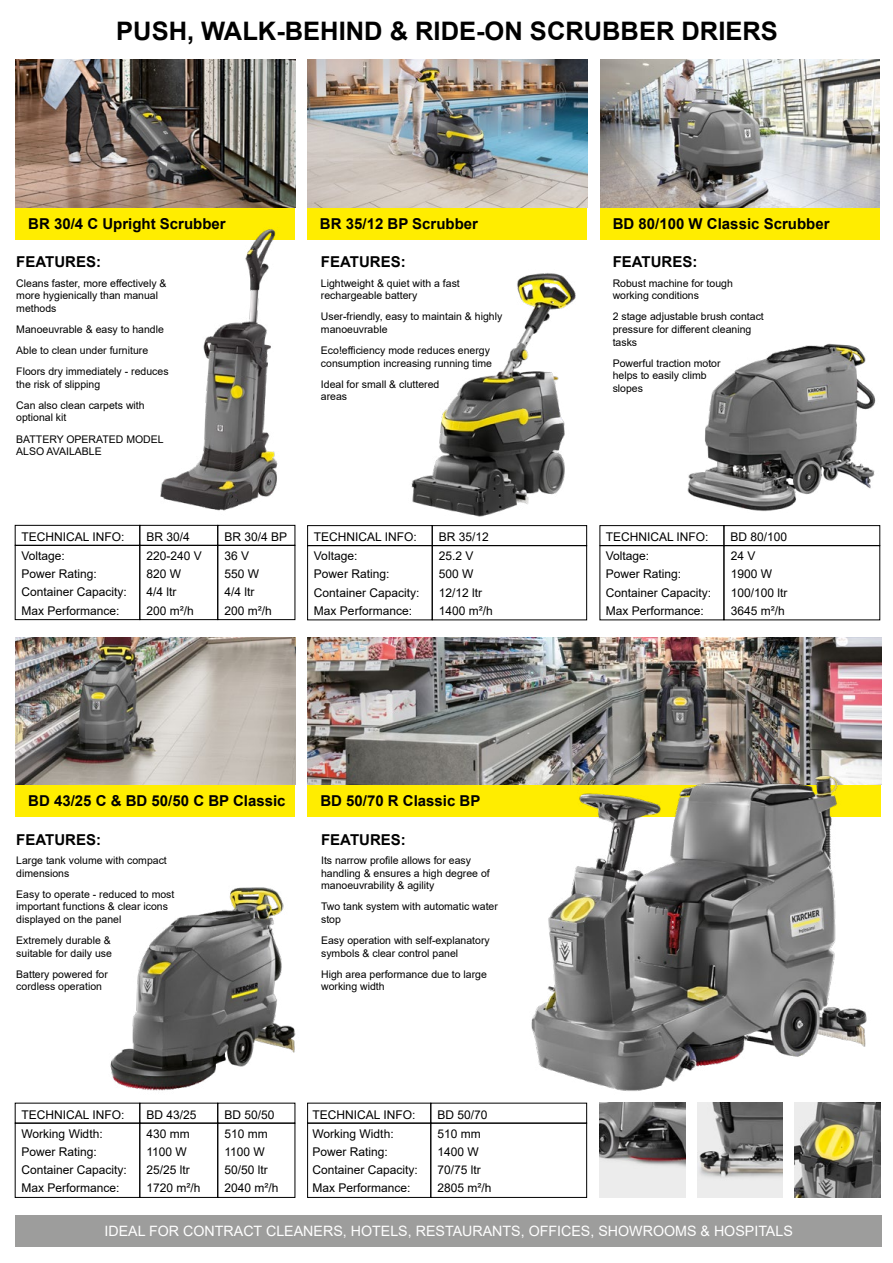
<style>
.page{position:relative;width:893px;height:1263px;background:#fff}
.page>*{position:absolute;margin:0;border:0;box-sizing:border-box;transform-origin:0 0}
.t1{font:700 25.5px "Arial";color:#000}
.t2{font:700 15px "Arial";color:#000}
.t3{font:14.25px "Arial";color:#fff}
.t4{font:12px "Arial";color:#000}
.t5{font:10.5px/12.6px "Arial";color:#000}
</style>
<div class="page">
<div style="left:16px;top:207px;width:279px;height:33px;background:#ffed00"></div>
<div style="left:16px;top:784px;width:279px;height:33px;background:#ffed00"></div>
<div style="left:308px;top:784px;width:573px;height:33px;background:#ffed00"></div>
<div style="left:307px;top:207px;width:280px;height:33px;background:#ffed00"></div>
<div style="left:600px;top:207px;width:280px;height:33px;background:#ffed00"></div>
<div style="left:15px;top:1215px;width:867px;height:32px;background:#9d9d9c"></div>
<img style="left:16px;top:60px;width:279px;height:147px">
<img style="left:16px;top:637px;width:279px;height:147px">
<img style="left:308px;top:637px;width:573px;height:147px">
<img style="left:307px;top:60px;width:280px;height:147px">
<img style="left:600px;top:60px;width:280px;height:147px">
<img style="left:795px;top:1116px;width:85px;height:82px">
<img style="left:697px;top:1116px;width:86px;height:82px">
<img style="left:599px;top:1116px;width:86px;height:82px">
<img style="left:160px;top:229px;width:118px;height:282px">
<img style="left:411px;top:273px;width:165px;height:244px">
<img style="left:687px;top:343px;width:194px;height:189px">
<img style="left:506px;top:747px;width:376px;height:369px">
<img style="left:97px;top:887px;width:212px;height:216px">
<div style="left:307px;top:525px;width:126px;height:21px;border:1px solid #000"></div>
<div style="left:599px;top:525px;width:125px;height:21px;border:1px solid #000"></div>
<div style="left:307px;top:545px;width:126px;height:75px;border:1px solid #000"></div>
<div style="left:599px;top:545px;width:125px;height:75px;border:1px solid #000"></div>
<div style="left:432px;top:525px;width:155px;height:21px;border:1px solid #000"></div>
<div style="left:724px;top:525px;width:156px;height:21px;border:1px solid #000"></div>
<div style="left:432px;top:545px;width:155px;height:75px;border:1px solid #000"></div>
<div style="left:724px;top:545px;width:156px;height:75px;border:1px solid #000"></div>
<div style="left:15px;top:525px;width:125px;height:21px;border:1px solid #000"></div>
<div style="left:15px;top:1123px;width:125px;height:75px;border:1px solid #000"></div>
<div style="left:15px;top:545px;width:125px;height:75px;border:1px solid #000"></div>
<div style="left:307px;top:1123px;width:124px;height:75px;border:1px solid #000"></div>
<div style="left:139px;top:525px;width:79px;height:21px;border:1px solid #000"></div>
<div style="left:217px;top:525px;width:78px;height:21px;border:1px solid #000"></div>
<div style="left:139px;top:1123px;width:79px;height:75px;border:1px solid #000"></div>
<div style="left:139px;top:545px;width:79px;height:75px;border:1px solid #000"></div>
<div style="left:430px;top:1123px;width:157px;height:75px;border:1px solid #000"></div>
<div style="left:217px;top:1123px;width:78px;height:75px;border:1px solid #000"></div>
<div style="left:217px;top:545px;width:78px;height:75px;border:1px solid #000"></div>
<h1 class="t1" style="left:116px;top:13px;width:663px">PUSH, WALK-BEHIND &amp; RIDE-ON SCRUBBER DRIERS</h1>
<h2 class="t2" style="left:28px;top:213px;width:199px">BR 30/4 C Upright Scrubber</h2>
<h2 class="t2" style="left:320px;top:213px;width:160px">BR 35/12 BP Scrubber</h2>
<h2 class="t2" style="left:613px;top:213px;width:218px">BD 80/100 W Classic Scrubber</h2>
<h2 class="t2" style="left:16px;top:251px;width:86px">FEATURES:</h2>
<h2 class="t2" style="left:321px;top:251px;width:86px">FEATURES:</h2>
<h2 class="t2" style="left:613px;top:251px;width:86px">FEATURES:</h2>
<p class="t5" style="left:16px;top:277px;width:152px">Cleans faster, more effectively &amp; more hygienically than manual methods</p>
<p class="t5" style="left:16px;top:319px;width:154px;line-height:21.1px">Manoeuvrable &amp; easy to handle<br>Able to clean under furniture<br>Floors dry immediately - reduces</p>
<p class="t5" style="left:16px;top:373px;width:130px;line-height:21.1px">the risk of slipping<br>Can also clean carpets with</p>
<p class="t5" style="left:16px;top:407px;width:149px;line-height:21.1px">optional kit<br>BATTERY OPERATED MODEL</p>
<p class="t5" style="left:16px;top:445px;width:87px">ALSO AVAILABLE</p>
<p class="t5" style="left:321px;top:277px;width:140px">Lightweight &amp; quiet with a fast rechargeable battery</p>
<p class="t5" style="left:321px;top:310px;width:183px">User-friendly, easy to maintain &amp; highly manoeuvrable</p>
<p class="t5" style="left:321px;top:344px;width:172px">Eco!efficiency mode reduces energy consumption increasing running time</p>
<p class="t5" style="left:321px;top:378px;width:120px">Ideal for small &amp; cluttered areas</p>
<p class="t5" style="left:613px;top:277px;width:122px">Robust machine for tough working conditions</p>
<p class="t5" style="left:613px;top:310px;width:153px">2 stage adjustable brush contact pressure for different cleaning tasks</p>
<p class="t5" style="left:613px;top:357px;width:109px">Powerful traction motor helps to easily climb slopes</p>
<p class="t4" style="left:22px;top:528px;width:104px">TECHNICAL INFO:</p>
<p class="t4" style="left:146px;top:528px;width:45px">BR 30/4</p>
<p class="t4" style="left:224px;top:528px;width:64px">BR 30/4 BP</p>
<p class="t4" style="left:22px;top:547px;width:45px">Voltage:</p>
<p class="t4" style="left:146px;top:547px;width:57px">220-240 V</p>
<p class="t4" style="left:224px;top:547px;width:26px">36 V</p>
<p class="t4" style="left:22px;top:566px;width:77px">Power Rating:</p>
<p class="t4" style="left:146px;top:566px;width:36px">820 W</p>
<p class="t4" style="left:224px;top:566px;width:36px">550 W</p>
<p class="t4" style="left:22px;top:584px;width:107px">Container Capacity:</p>
<p class="t4" style="left:146px;top:584px;width:32px">4/4 ltr</p>
<p class="t4" style="left:224px;top:584px;width:32px">4/4 ltr</p>
<p class="t4" style="left:22px;top:602px;width:100px">Max Performance:</p>
<p class="t4" style="left:146px;top:602px;width:49px">200 m²/h</p>
<p class="t4" style="left:224px;top:602px;width:49px">200 m²/h</p>
<p class="t4" style="left:314px;top:529px;width:104px">TECHNICAL INFO:</p>
<p class="t4" style="left:439px;top:529px;width:52px">BR 35/12</p>
<p class="t4" style="left:606px;top:529px;width:104px">TECHNICAL INFO:</p>
<p class="t4" style="left:731px;top:529px;width:58px">BD 80/100</p>
<p class="t4" style="left:314px;top:548px;width:45px">Voltage:</p>
<p class="t4" style="left:439px;top:548px;width:36px">25.2 V</p>
<p class="t4" style="left:606px;top:548px;width:45px">Voltage:</p>
<p class="t4" style="left:731px;top:548px;width:26px">24 V</p>
<p class="t4" style="left:314px;top:566px;width:77px">Power Rating:</p>
<p class="t4" style="left:439px;top:566px;width:36px">500 W</p>
<p class="t4" style="left:606px;top:566px;width:77px">Power Rating:</p>
<p class="t4" style="left:731px;top:566px;width:43px">1900 W</p>
<p class="t4" style="left:314px;top:584px;width:107px">Container Capacity:</p>
<p class="t4" style="left:439px;top:584px;width:45px">12/12 ltr</p>
<p class="t4" style="left:606px;top:584px;width:107px">Container Capacity:</p>
<p class="t4" style="left:731px;top:584px;width:58px">100/100 ltr</p>
<p class="t4" style="left:314px;top:602px;width:100px">Max Performance:</p>
<p class="t4" style="left:439px;top:602px;width:56px">1400 m²/h</p>
<p class="t4" style="left:606px;top:602px;width:100px">Max Performance:</p>
<p class="t4" style="left:731px;top:602px;width:56px">3645 m²/h</p>
<h2 class="t2" style="left:28px;top:790px;width:259px">BD 43/25 C &amp; BD 50/50 C BP Classic</h2>
<h2 class="t2" style="left:320px;top:790px;width:162px">BD 50/70 R Classic BP</h2>
<h2 class="t2" style="left:16px;top:829px;width:86px">FEATURES:</h2>
<h2 class="t2" style="left:321px;top:829px;width:86px">FEATURES:</h2>
<p class="t5" style="left:16px;top:854px;width:152px">Large tank volume with compact dimensions</p>
<p class="t5" style="left:16px;top:888px;width:160px">Easy to operate - reduced to most important functions &amp; clear icons displayed on the panel</p>
<p class="t5" style="left:16px;top:934px;width:97px">Extremely durable &amp; suitable for daily use</p>
<p class="t5" style="left:16px;top:968px;width:93px">Battery powered for cordless operation</p>
<p class="t5" style="left:321px;top:854px;width:170px">Its narrow profile allows for easy handling &amp; ensures a high degree of manoeuvrability &amp; agility</p>
<p class="t5" style="left:321px;top:900px;width:178px">Two tank system with automatic water stop</p>
<p class="t5" style="left:321px;top:934px;width:170px">Easy operation with self-explanatory symbols &amp; clear control panel</p>
<p class="t5" style="left:321px;top:968px;width:167px">High area performance due to large working width</p>
<p class="t4" style="left:22px;top:1106px;width:104px">TECHNICAL INFO:</p>
<p class="t4" style="left:146px;top:1106px;width:52px">BD 43/25</p>
<p class="t4" style="left:313px;top:1106px;width:104px">TECHNICAL INFO:</p>
<p class="t4" style="left:224px;top:1106px;width:52px">BD 50/50</p>
<p class="t4" style="left:437px;top:1106px;width:52px">BD 50/70</p>
<p class="t4" style="left:22px;top:1125px;width:83px">Working Width:</p>
<p class="t4" style="left:146px;top:1125px;width:45px">430 mm</p>
<p class="t4" style="left:313px;top:1125px;width:83px">Working Width:</p>
<p class="t4" style="left:224px;top:1125px;width:45px">510 mm</p>
<p class="t4" style="left:437px;top:1125px;width:45px">510 mm</p>
<p class="t4" style="left:22px;top:1143px;width:77px">Power Rating:</p>
<p class="t4" style="left:146px;top:1143px;width:42px">1100 W</p>
<p class="t4" style="left:312px;top:1143px;width:77px">Power Rating:</p>
<p class="t4" style="left:224px;top:1143px;width:42px">1100 W</p>
<p class="t4" style="left:437px;top:1143px;width:43px">1400 W</p>
<p class="t4" style="left:22px;top:1162px;width:107px">Container Capacity:</p>
<p class="t4" style="left:146px;top:1162px;width:45px">25/25 ltr</p>
<p class="t4" style="left:312px;top:1162px;width:107px">Container Capacity:</p>
<p class="t4" style="left:224px;top:1162px;width:45px">50/50 ltr</p>
<p class="t4" style="left:437px;top:1162px;width:45px">70/75 ltr</p>
<p class="t4" style="left:22px;top:1180px;width:100px">Max Performance:</p>
<p class="t4" style="left:146px;top:1180px;width:56px">1720 m²/h</p>
<p class="t4" style="left:312px;top:1180px;width:100px">Max Performance:</p>
<p class="t4" style="left:224px;top:1180px;width:56px">2040 m²/h</p>
<p class="t4" style="left:437px;top:1180px;width:56px">2805 m²/h</p>
<h3 class="t3" style="left:105px;top:1221px;width:690px">IDEAL FOR CONTRACT CLEANERS, HOTELS, RESTAURANTS, OFFICES, SHOWROOMS &amp; HOSPITALS</h3>
</div>
